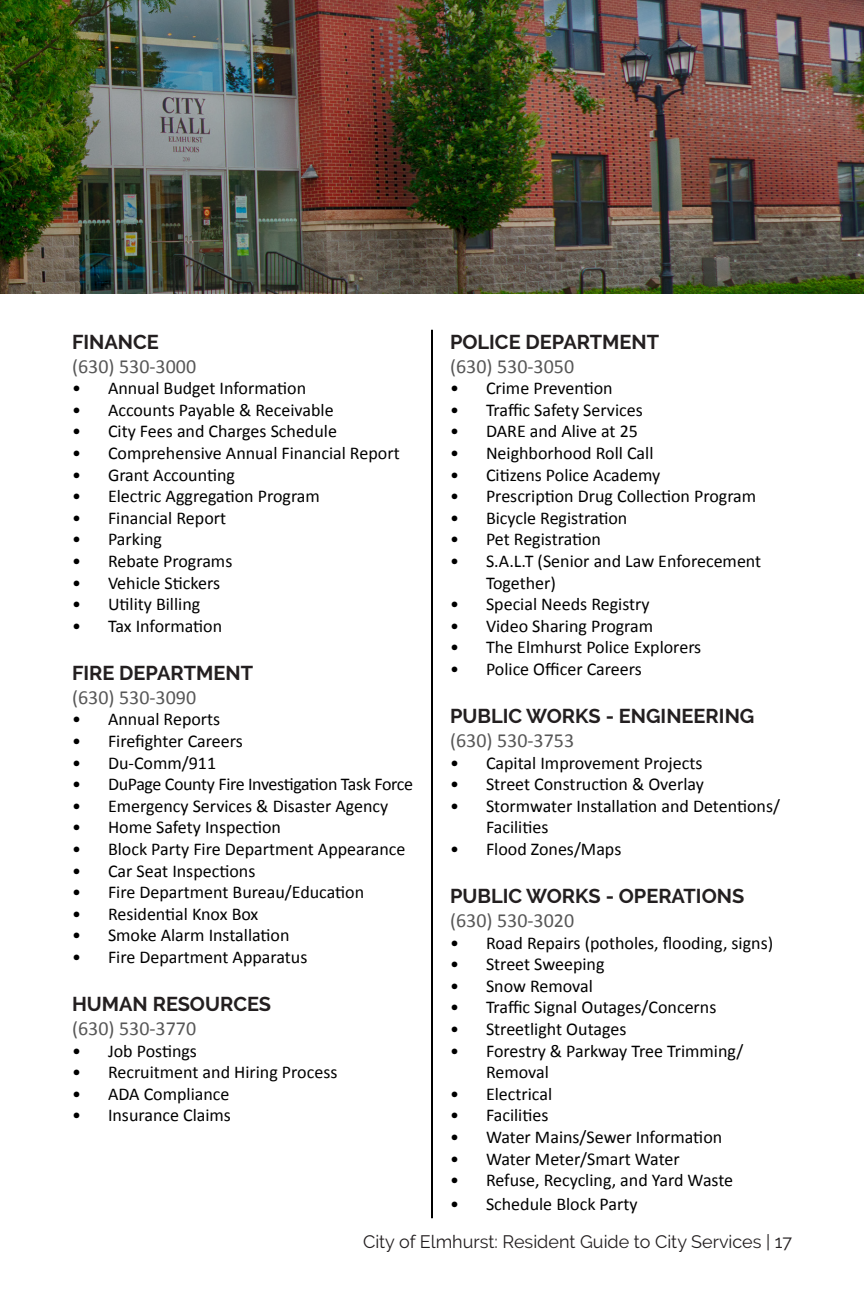
<style>
.page{position:relative;width:864px;height:1296px;background:#fff}
.page>*{position:absolute;margin:0;border:0;box-sizing:border-box;transform-origin:0 0}
.t1{font:700 20px "Raleway";color:#231f20}
.t2{font:20px "Calibri";color:#575757}
.t3{font:18px/21.6px "Calibri";color:#000}
.t4{font:18px "Raleway";color:#231f20}
.t5{font:18px "Calibri";letter-spacing:-.02em;color:#000}
</style>
<div class="page">
<img style="left:0;top:0;width:864px;height:294px">
<hr style="left:431px;top:330px;width:2px;height:888px;background:#000">
<p class="t1" style="left:72px;top:330px;width:88px">FINANCE</p>
<p class="t2" style="left:72px;top:352px;width:126px">(630) 530-3000</p>
<p class="t3" style="left:72px;top:377px;width:236px">• Annual Budget Information</p>
<p class="t3" style="left:72px;top:398px;width:263px">• Accounts Payable &amp; Receivable</p>
<p class="t3" style="left:72px;top:420px;width:266px">• City Fees and Charges Schedule</p>
<p class="t3" style="left:72px;top:442px;width:329px">• Comprehensive Annual Financial Report</p>
<p class="t3" style="left:72px;top:463px;width:164px">• Grant Accounting</p>
<p class="t3" style="left:72px;top:485px;width:249px">• Electric Aggregation Program</p>
<p class="t3" style="left:72px;top:506px;width:156px">• Financial Report</p>
<p class="t3" style="left:72px;top:528px;width:92px">• Parking</p>
<p class="t3" style="left:72px;top:550px;width:162px">• Rebate Programs</p>
<p class="t3" style="left:72px;top:571px;width:150px">• Vehicle Stickers</p>
<p class="t3" style="left:72px;top:593px;width:130px">• Utility Billing</p>
<p class="t3" style="left:72px;top:614px;width:152px">• Tax Information</p>
<p class="t1" style="left:72px;top:661px;width:183px">FIRE DEPARTMENT</p>
<p class="t2" style="left:72px;top:683px;width:126px">(630) 530-3090</p>
<p class="t3" style="left:72px;top:708px;width:150px">• Annual Reports</p>
<p class="t3" style="left:72px;top:730px;width:172px">• Firefighter Careers</p>
<p class="t3" style="left:72px;top:751px;width:146px">• Du-Comm/911</p>
<p class="t5" style="left:72px;top:772px;width:343px">• DuPage County Fire Investigation Task Force</p>
<p class="t3" style="left:72px;top:794px;width:318px">• Emergency Services &amp; Disaster Agency</p>
<p class="t3" style="left:72px;top:816px;width:211px">• Home Safety Inspection</p>
<p class="t3" style="left:72px;top:838px;width:335px">• Block Party Fire Department Appearance</p>
<p class="t3" style="left:72px;top:859px;width:185px">• Car Seat Inspections</p>
<p class="t3" style="left:72px;top:881px;width:294px">• Fire Department Bureau/Education</p>
<p class="t3" style="left:72px;top:902px;width:188px">• Residential Knox Box</p>
<p class="t3" style="left:72px;top:924px;width:219px">• Smoke Alarm Installation</p>
<p class="t3" style="left:72px;top:946px;width:237px">• Fire Department Apparatus</p>
<p class="t1" style="left:72px;top:992px;width:201px">HUMAN RESOURCES</p>
<p class="t2" style="left:72px;top:1014px;width:126px">(630) 530-3770</p>
<p class="t3" style="left:72px;top:1039px;width:127px">• Job Postings</p>
<p class="t3" style="left:72px;top:1061px;width:267px">• Recruitment and Hiring Process</p>
<p class="t3" style="left:72px;top:1082px;width:159px">• ADA Compliance</p>
<p class="t3" style="left:72px;top:1104px;width:160px">• Insurance Claims</p>
<p class="t1" style="left:450px;top:330px;width:211px">POLICE DEPARTMENT</p>
<p class="t2" style="left:450px;top:352px;width:126px">(630) 530-3050</p>
<p class="t3" style="left:450px;top:377px;width:164px">• Crime Prevention</p>
<p class="t3" style="left:450px;top:398px;width:194px">• Traffic Safety Services</p>
<p class="t3" style="left:450px;top:420px;width:189px">• DARE and Alive at 25</p>
<p class="t3" style="left:450px;top:442px;width:205px">• Neighborhood Roll Call</p>
<p class="t3" style="left:450px;top:463px;width:212px">• Citizens Police Academy</p>
<p class="t3" style="left:450px;top:485px;width:308px">• Prescription Drug Collection Program</p>
<p class="t3" style="left:450px;top:506px;width:179px">• Bicycle Registration</p>
<p class="t3" style="left:450px;top:528px;width:153px">• Pet Registration</p>
<p class="t3" style="left:486px;top:550px;width:277px;text-indent:-36px">• S.A.L.T (Senior and Law Enforecement<br>Together)</p>
<p class="t3" style="left:450px;top:593px;width:201px">• Special Needs Registry</p>
<p class="t3" style="left:450px;top:614px;width:205px">• Video Sharing Program</p>
<p class="t3" style="left:450px;top:636px;width:253px">• The Elmhurst Police Explorers</p>
<p class="t3" style="left:450px;top:658px;width:193px">• Police Officer Careers</p>
<p class="t1" style="left:450px;top:704px;width:306px">PUBLIC WORKS - ENGINEERING</p>
<p class="t2" style="left:450px;top:726px;width:126px">(630) 530-3753</p>
<p class="t3" style="left:450px;top:751px;width:254px">• Capital Improvement Projects</p>
<p class="t3" style="left:450px;top:773px;width:256px">• Street Construction &amp; Overlay</p>
<p class="t3" style="left:486px;top:794px;width:295px;text-indent:-36px">• Stormwater Installation and Detentions/<br>Facilities</p>
<p class="t3" style="left:450px;top:838px;width:173px">• Flood Zones/Maps</p>
<p class="t1" style="left:450px;top:884px;width:296px">PUBLIC WORKS - OPERATIONS</p>
<p class="t2" style="left:450px;top:906px;width:126px">(630) 530-3020</p>
<p class="t3" style="left:450px;top:931px;width:325px">• Road Repairs (potholes, flooding, signs)</p>
<p class="t3" style="left:450px;top:953px;width:156px">• Street Sweeping</p>
<p class="t3" style="left:450px;top:974px;width:144px">• Snow Removal</p>
<p class="t3" style="left:450px;top:996px;width:268px">• Traffic Signal Outages/Concerns</p>
<p class="t3" style="left:450px;top:1018px;width:178px">• Streetlight Outages</p>
<p class="t3" style="left:486px;top:1039px;width:259px;text-indent:-36px">• Forestry &amp; Parkway Tree Trimming/<br>Removal</p>
<p class="t3" style="left:450px;top:1082px;width:104px">• Electrical</p>
<p class="t3" style="left:450px;top:1104px;width:100px">• Facilities</p>
<p class="t3" style="left:450px;top:1126px;width:274px">• Water Mains/Sewer Information</p>
<p class="t3" style="left:450px;top:1147px;width:231px">• Water Meter/Smart Water</p>
<p class="t3" style="left:450px;top:1169px;width:285px">• Refuse, Recycling, and Yard Waste</p>
<p class="t3" style="left:450px;top:1193px;width:189px">• Schedule Block Party</p>
<p class="t4" style="left:363px;top:1232px;width:430px">City of Elmhurst: Resident Guide to City Services | 17</p>
</div>
